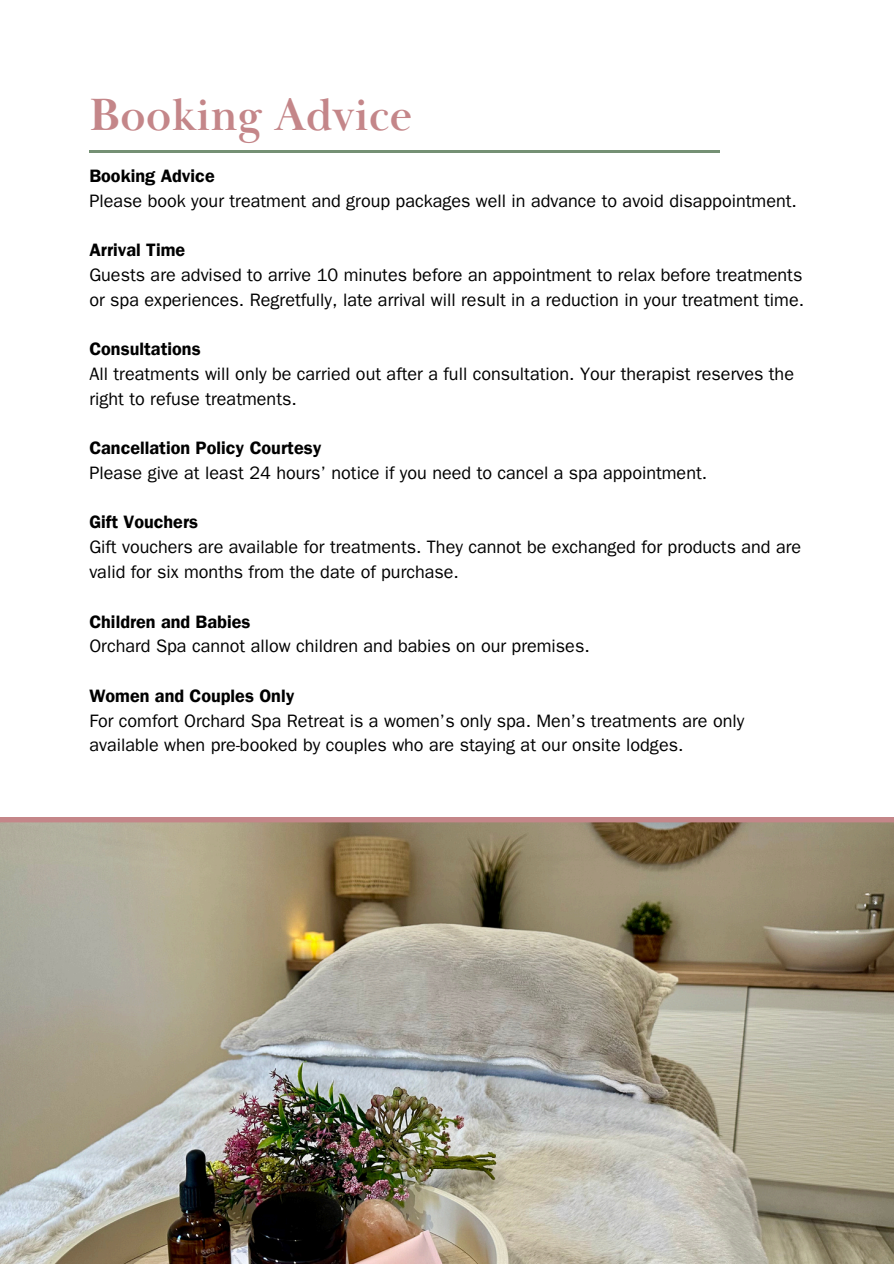
<style>
.page{position:relative;width:894px;height:1264px;background:#fff}
.page>*{position:absolute;margin:0;border:0;box-sizing:border-box;transform-origin:0 0}
.t1{font:700 46.5px "Baskerville Display PT";color:#c48689}
.t2{font:18px/24.8px "Franklin Gothic LT Pro";color:#000}
.t3{font:18px "Franklin Gothic LT Pro Dm";color:#000}
</style>
<div class="page">
<hr style="left:89px;top:151px;width:631px;height:2px;background:#759074">
<img style="left:0;top:818px;width:893px;height:445px">
<p class="t1" style="left:89px;top:86px;width:324px">Booking Advice</p>
<h1 class="t3" style="left:89px;top:169px;width:127px">Booking Advice</h1>
<p class="t2" style="left:89px;top:191px;width:709px">Please book your treatment and group packages well in advance to avoid disappointment.</p>
<p class="t3" style="left:89px;top:244px;width:97px">Arrival Time</p>
<p class="t2" style="left:89px;top:265px;width:716px">Guests are advised to arrive 10 minutes before an appointment to relax before treatments or spa experiences. Regretfully, late arrival will result in a reduction in your treatment time.</p>
<p class="t3" style="left:89px;top:343px;width:113px">Consultations</p>
<p class="t2" style="left:89px;top:364px;width:706px">All treatments will only be carried out after a full consultation. Your therapist reserves the right to refuse treatments.</p>
<p class="t3" style="left:89px;top:442px;width:233px">Cancellation Policy Courtesy</p>
<p class="t2" style="left:89px;top:463px;width:619px">Please give at least 24 hours’ notice if you need to cancel a spa appointment.</p>
<p class="t3" style="left:89px;top:516px;width:110px">Gift Vouchers</p>
<p class="t2" style="left:89px;top:537px;width:713px">Gift vouchers are available for treatments. They cannot be exchanged for products and are valid for six months from the date of purchase.</p>
<p class="t3" style="left:89px;top:615px;width:162px">Children and Babies</p>
<p class="t2" style="left:89px;top:636px;width:502px">Orchard Spa cannot allow children and babies on our premises.</p>
<p class="t3" style="left:89px;top:689px;width:206px">Women and Couples Only</p>
<p class="t2" style="left:89px;top:710px;width:656px">For comfort Orchard Spa Retreat is a women’s only spa. Men’s treatments are only available when pre-booked by couples who are staying at our onsite lodges.</p>
</div>
